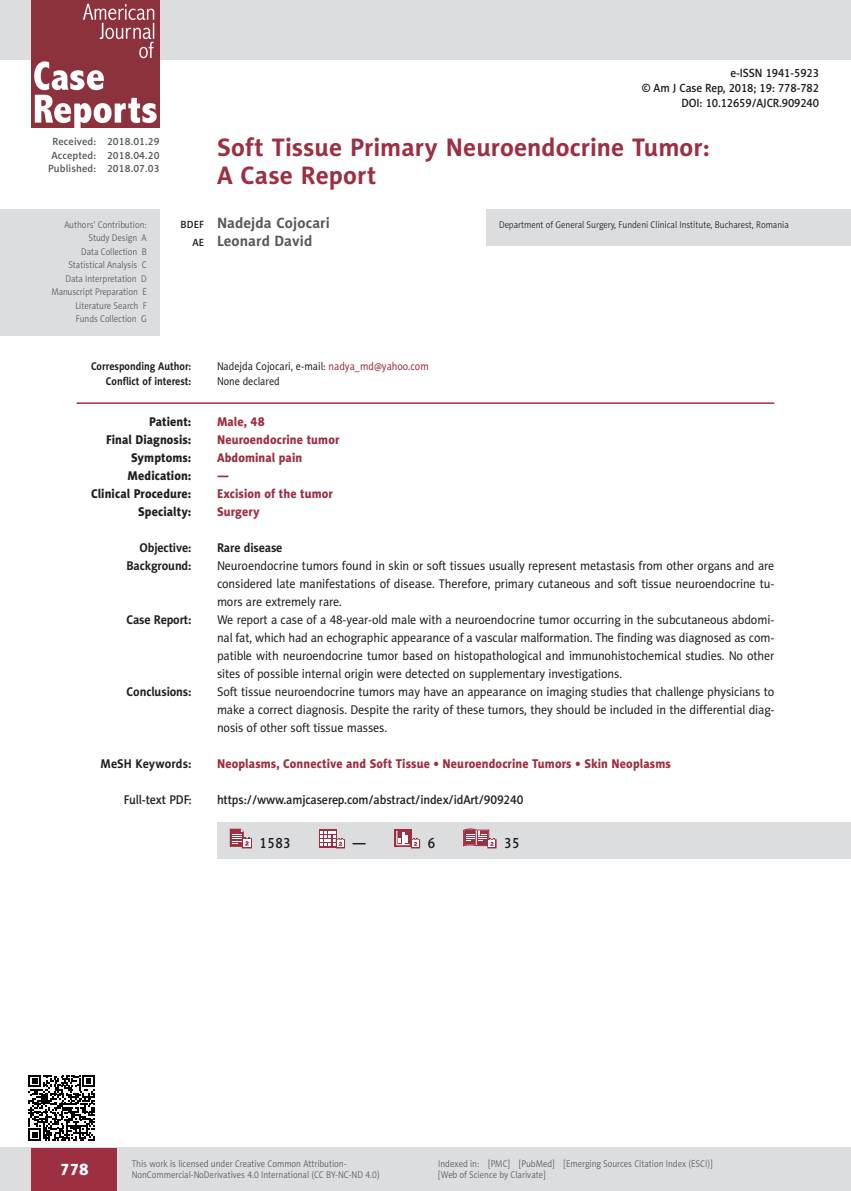
<style>
.page{position:relative;width:851px;height:1191px;background:#fff}
.page>*{position:absolute;margin:0;border:0;box-sizing:border-box;transform-origin:0 0}
.AJCR_Tytul{font:700 25.5px/28.5px "Naomi Sans EFN";letter-spacing:.005em;color:#9d2f42}
.t1{font:16.5px "Naomi Sans EFN Heavy";color:#fff}
.AJCR_Autorzy{font:700 15px "Naomi Sans EFN";letter-spacing:.01em;color:#57585a}
.AJCR_dane{font:15px "Naomi Sans EFN Medium";letter-spacing:.03em;color:#231f20;scale:.9 1}
.AJCR_Summary_body{font:12.75px/18px "Naomi Sans EFN";letter-spacing:-.01em;color:#231f20;text-align:justify;scale:.95 1}
.AJCR_keywords{font:12.75px "Naomi Sans EFN Heavy";letter-spacing:.01em;color:#9d2f42;scale:.95 1}
.AJCR_keywords-2{font:12.75px "Naomi Sans EFN Heavy";letter-spacing:.005em;color:#231f20;scale:.95 1}
.AJCR_full_text_pdf{font:12.75px "Naomi Sans EFN Medium";letter-spacing:-.01em;color:#231f20;scale:.95 1}
.AJCR_Summary_body-2{font:700 12.75px "Naomi Sans EFN";letter-spacing:-.01em;color:#231f20;scale:.95 1}
.AJCR_keywords-3{font:700 12.75px "Naomi Sans EFN";letter-spacing:.005em;color:#231f20;scale:.95 1}
.AJCR_full_text_pdf-2{font:12px "Naomi Sans EFN Medium";letter-spacing:-.01em;color:#231f20;scale:.95 1}
.AJCR_Adres{font:11.25px "Naomi Sans EFN";color:#231f20;scale:.9 1}
.AJCR_Adres-2{font:700 11.25px "Naomi Sans EFN";color:#231f20;scale:.9 1}
.t2{font:10.5px "Naomi Sans EFN Medium";letter-spacing:.01em;color:#57585a}
.t3{font:9.75px/11.2px "Naomi Sans EFN Light";color:#57585a;scale:.9 1}
.AJCR_Afiliacja{font:9.75px "Naomi Sans EFN Light";color:#231f20;scale:.9 1}
.s1{font-family:"Naomi Sans EFN Medium";font-weight:400;font-size:10.5px;color:#231f20}
.s2{color:#9d2f42}
</style>
<div class="page">
<div style="left:217px;top:822px;width:633px;height:36px;background:#dcdddf"></div>
<svg style="left:230px;top:828px;width:22px;height:20px"></svg>
<div style="left:319px;top:829px;width:17px;height:18px;background:#9d2f42"></div>
<svg style="left:320px;top:830px;width:25px;height:18px"></svg>
<div style="left:394px;top:829px;width:18px;height:18px;background:#9d2f42"></div>
<svg style="left:396px;top:831px;width:24px;height:17px"></svg>
<svg style="left:463px;top:828px;width:33px;height:20px"></svg>
<hr style="left:77px;top:402px;width:697px;height:2px;background:#9d2f42">
<div style="left:0;top:210px;width:159px;height:126px;background:#dcdddf"></div>
<div style="left:486px;top:210px;width:364px;height:36px;background:#dcdddf"></div>
<svg style="left:28px;top:1075px;width:67px;height:66px"></svg>
<hr style="left:850px;top:0;width:1px;height:60px;background:#dcdddf">
<div style="left:0;top:1148px;width:850px;height:43px;background:#dcdddf"></div>
<div style="left:32px;top:1147px;width:85px;height:43px;background:#9d2f42"></div>
<div style="left:0;top:0;width:850px;height:60px;background:#dcdddf"></div>
<img style="left:32px;top:0;width:127px;height:127px">
<p class="t2" style="left:52px;top:136px;width:109px">Received: 2018.01.29</p>
<p class="t2" style="left:51px;top:149px;width:110px">Accepted: 2018.04.20</p>
<p class="t2" style="left:48px;top:163px;width:113px">Published: 2018.07.03</p>
<p class="t3" style="left:64px;top:219px;width:93px">Authors’ Contribution:</p>
<p class="t3" style="left:88px;top:232px;width:66px">Study Design A</p>
<p class="t3" style="left:81px;top:246px;width:74px">Data Collection B</p>
<p class="t3" style="left:68px;top:259px;width:89px">Statistical Analysis C</p>
<p class="t3" style="left:65px;top:273px;width:92px">Data Interpretation D</p>
<p class="t3" style="left:51px;top:286px;width:107px">Manuscript Preparation E</p>
<p class="t3" style="left:75px;top:300px;width:81px">Literature Search F</p>
<p class="t3" style="left:76px;top:313px;width:80px">Funds Collection G</p>
<p class="AJCR_full_text_pdf-2" style="left:730px;top:66px;width:95px">e-ISSN 1941-5923</p>
<p class="AJCR_full_text_pdf-2" style="left:641px;top:81px;width:188px">© Am J Case Rep, 2018; 19: 778-782</p>
<p class="AJCR_full_text_pdf-2" style="left:681px;top:96px;width:146px">DOI: 10.12659/AJCR.909240</p>
<p class="AJCR_Tytul" style="left:217px;top:133px;width:494px">Soft Tissue Primary Neuroendocrine Tumor:<br>A Case Report</p>
<p class="AJCR_Autorzy" style="left:180px;top:214px;width:151px"><span class="s1">BDEF</span> Nadejda Cojocari</p>
<p class="AJCR_Autorzy" style="left:192px;top:232px;width:121px"><span class="s1">AE</span> Leonard David</p>
<p class="AJCR_Afiliacja" style="left:499px;top:219px;width:323px">Department of General Surgery, Fundeni Clinical Institute, Bucharest, Romania</p>
<p class="AJCR_Adres-2" style="left:91px;top:359px;width:113px">Corresponding Author:</p>
<p class="AJCR_Adres" style="left:217px;top:359px;width:237px">Nadejda Cojocari, e-mail: <span class="s2">nadya_md@yahoo.com</span></p>
<p class="AJCR_Adres-2" style="left:106px;top:375px;width:97px">Conflict of interest:</p>
<p class="AJCR_Adres" style="left:217px;top:375px;width:71px">None declared</p>
<p class="AJCR_keywords-2" style="left:149px;top:414px;width:46px">Patient:</p>
<p class="AJCR_keywords" style="left:217px;top:414px;width:52px">Male, 48</p>
<p class="AJCR_keywords-2" style="left:106px;top:432px;width:91px">Final Diagnosis:</p>
<p class="AJCR_keywords" style="left:217px;top:432px;width:130px">Neuroendocrine tumor</p>
<p class="AJCR_keywords-2" style="left:131px;top:450px;width:65px">Symptoms:</p>
<p class="AJCR_keywords" style="left:217px;top:450px;width:91px">Abdominal pain</p>
<p class="AJCR_keywords-2" style="left:128px;top:468px;width:69px">Medication:</p>
<p class="AJCR_keywords" style="left:217px;top:468px;width:14px">—</p>
<p class="AJCR_keywords-2" style="left:91px;top:486px;width:107px">Clinical Procedure:</p>
<p class="AJCR_keywords" style="left:217px;top:486px;width:123px">Excision of the tumor</p>
<p class="AJCR_keywords-2" style="left:138px;top:504px;width:58px">Specialty:</p>
<p class="AJCR_keywords" style="left:217px;top:504px;width:47px">Surgery</p>
<p class="AJCR_Summary_body-2" style="left:139px;top:540px;width:56px">Objective:</p>
<p class="AJCR_Summary_body-2" style="left:217px;top:540px;width:70px">Rare disease</p>
<p class="AJCR_Summary_body-2" style="left:126px;top:558px;width:70px">Background:</p>
<p class="AJCR_Summary_body" style="left:217px;top:557px;width:588px">Neuroendocrine tumors found in skin or soft tissues usually represent metastasis from other organs and are considered late manifestations of disease. Therefore, primary cutaneous and soft tissue neuroendocrine tu&shy;mors are extremely rare.</p>
<p class="AJCR_Summary_body-2" style="left:126px;top:612px;width:70px">Case Report:</p>
<p class="AJCR_Summary_body" style="left:217px;top:611px;width:588px">We report a case of a 48-year-old male with a neuroendocrine tumor occurring in the subcutaneous abdomi&shy;nal fat, which had an echographic appearance of a vascular malformation. The finding was diagnosed as com&shy;patible with neuroendocrine tumor based on histopathological and immunohistochemical studies. No other sites of possible internal origin were detected on supplementary investigations.</p>
<p class="AJCR_Summary_body-2" style="left:127px;top:684px;width:70px">Conclusions:</p>
<p class="AJCR_Summary_body" style="left:217px;top:683px;width:588px">Soft tissue neuroendocrine tumors may have an appearance on imaging studies that challenge physicians to make a correct diagnosis. Despite the rarity of these tumors, they should be included in the differential diag&shy;nosis of other soft tissue masses.</p>
<p class="AJCR_keywords-3" style="left:100px;top:756px;width:97px">MeSH Keywords:</p>
<p class="AJCR_keywords" style="left:217px;top:756px;width:479px">Neoplasms, Connective and Soft Tissue • Neuroendocrine Tumors • Skin Neoplasms</p>
<p class="AJCR_full_text_pdf" style="left:124px;top:792px;width:73px">Full-text PDF:</p>
<p class="AJCR_full_text_pdf" style="left:217px;top:792px;width:324px">https://www.amjcaserep.com/abstract/index/idArt/909240</p>
<p class="AJCR_dane" style="left:259px;top:834px;width:36px">1583</p>
<p class="AJCR_dane" style="left:352px;top:834px;width:16px">—</p>
<p class="AJCR_dane" style="left:427px;top:834px;width:10px">6</p>
<p class="AJCR_dane" style="left:504px;top:834px;width:19px">35</p>
<p class="t1" style="left:60px;top:1159px;width:30px">778</p>
<p class="t3" style="left:438px;top:1158px;width:306px">Indexed in: [PMC] [PubMed] [Emerging Sources Citation Index (ESCI)] [Web of Science by Clarivate]</p>
<p class="t3" style="left:132px;top:1158px;width:277px">This work is licensed under Creative Common Attribution-<br>NonCommercial-NoDerivatives 4.0 International (CC BY-NC-ND 4.0)</p>
</div>
